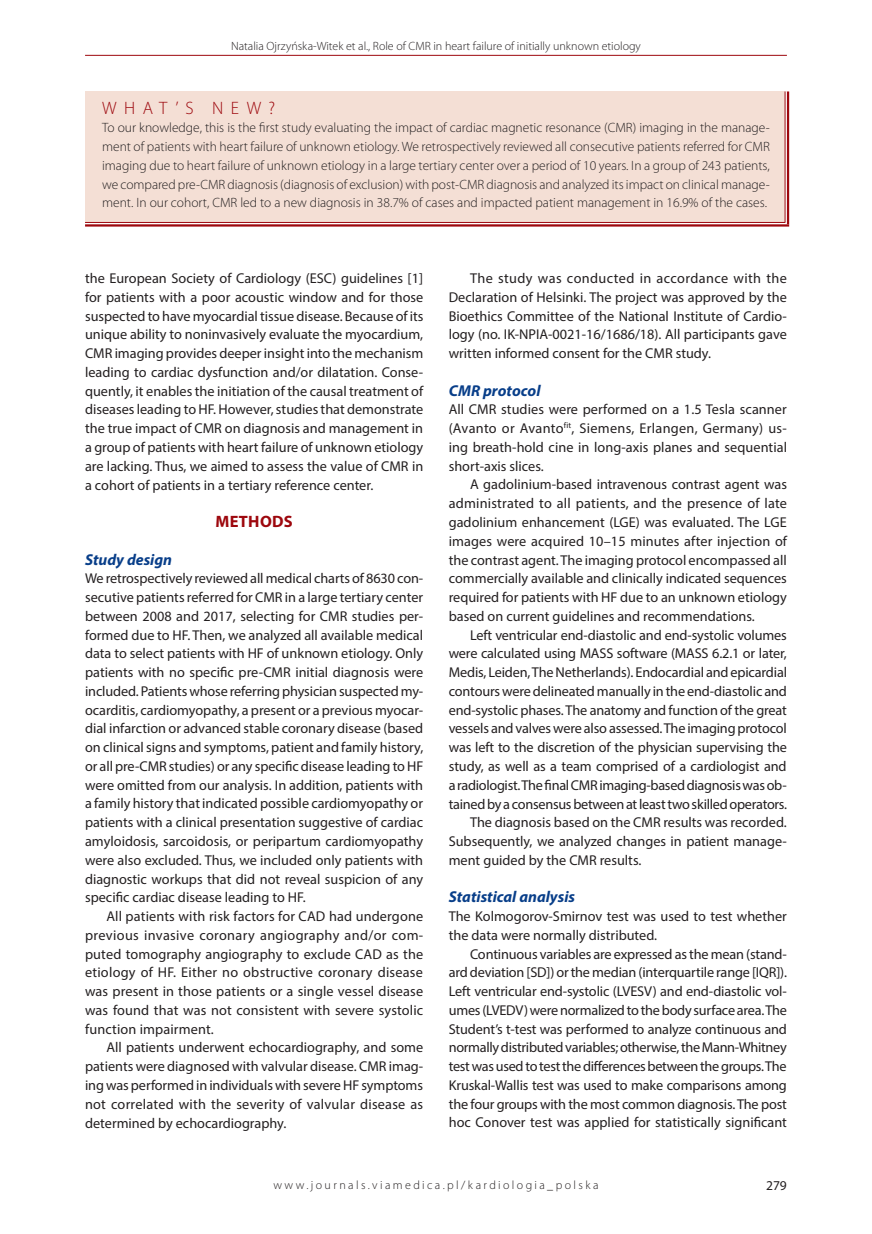
<style>
.page{position:relative;width:872px;height:1234px;background:#fff}
.page>*{position:absolute;margin:0;border:0;box-sizing:border-box;transform-origin:0 0}
.t1{font:300 18px "Myriad Pro";color:#9d070d}
.t2{font:700 16.5px "Myriad Pro";letter-spacing:.02em;color:#9d070d}
.t3{font:italic 700 15.75px "Myriad Pro";color:#083e89}
.t4{font:14.25px/18.8px "Myriad Pro";letter-spacing:-.005em;color:#231f20;text-align:justify}
.t5{font:300 13.5px/18.8px "Myriad Pro";color:#231f20;text-align:justify}
.t6{font:13.5px "Myriad Pro";color:#231f20}
.t7{font:300 12px "Myriad Pro";color:#231f20}
.t8{font:300 12px "Myriad Pro";letter-spacing:.2em;color:#231f20}
</style>
<div class="page">
<hr style="left:85px;top:55px;width:702px;height:1px;background:#9d070d">
<div style="left:85px;top:91px;width:702px;height:133px;background:#f4dfd5"></div>
<svg style="left:785px;top:91px;width:2px;height:131px"></svg>
<hr style="left:85px;top:222px;width:704px;height:4px;background:#fff">
<hr style="left:784px;top:91px;width:1px;height:131px;background:#9d070d">
<hr style="left:787px;top:91px;width:2px;height:133px;background:#9d070d">
<hr style="left:85px;top:222px;width:700px;height:1px;background:#9d070d">
<hr style="left:85px;top:224px;width:704px;height:2px;background:#9d070d">
<p class="t7" style="left:231px;top:40px;width:411px">Natalia Ojrzyńska-Witek et al., Role of CMR in heart failure of initially unknown etiology</p>
<p class="t1" style="left:102px;top:98px;width:174px">WHAT ’S NE W?</p>
<p class="t5" style="left:102px;top:119px;width:669px">To our knowledge, this is the first study evaluating the impact of cardiac magnetic resonance (CMR) imaging in the manage&shy;ment of patients with heart failure of unknown etiology. We retrospectively reviewed all consecutive patients referred for CMR imaging due to heart failure of unknown etiology in a large tertiary center over a period of 10 years. I n a group of 243 patients, we compared pre-CMR diagnosis (diagnosis of exclusion) with post-CMR diagnosis and analyzed its impact on clinical manage&shy;ment. I n our cohort, CMR led to a new diagnosis in 38.7% of cases and impacted patient management in 16.9% of the cases.</p>
<p class="t4" style="left:85px;top:268px;width:340px">the European Society of Cardiology (ESC) guidelines [1] for patients with a poor acoustic window and for those suspected to have myocardial tissue disease. Because of its unique ability to noninvasively evaluate the myocardium, CMR imaging provides deeper insight into the mechanism leading to cardiac dysfunction and/or dilatation. Conse&shy;quently, it enables the initiation of the causal treatment of diseases leading to HF. However, studies that demonstrate the true impact of CMR on diagnosis and management in a group of patients with heart failure of unknown etiology are lacking. Thus, we aimed to assess the value of CMR in a cohort of patients in a tertiary reference center.</p>
<p class="t2" style="left:215px;top:510px;width:79px">METHODS</p>
<p class="t3" style="left:85px;top:549px;width:89px">Study design</p>
<p class="t4" style="left:85px;top:568px;width:340px">We retrospectively reviewed all medical charts of 8630 con&shy;secutive patients referred for CMR in a large tertiary center between 2008 and 2017, selecting for CMR studies per&shy;formed due to HF. Then, we analyzed all available medical data to select patients with HF of unknown etiology. Only patients with no specific pre-CMR initial diagnosis were included. Patients whose referring physician suspected my&shy;ocarditis, cardiomyopathy, a present or a previous myocar&shy;dial infarction or advanced stable coronary disease (based on clinical signs and symptoms, patient and family history, or all pre-CMR studies) or any specific disease leading to HF were omitted from our analysis. In addition, patients with a family history that indicated possible cardiomyopathy or patients with a clinical presentation suggestive of cardiac amyloidosis, sarcoidosis, or peripartum cardiomyopathy were also excluded. Thus, we included only patients with diagnostic workups that did not reveal suspicion of any specific cardiac disease leading to HF.</p>
<p class="t4" style="left:85px;top:906px;width:340px;text-indent:21px">All patients with risk factors for CAD had undergone previous invasive coronary angiography and/or com&shy;puted tomography angiography to exclude CAD as the etiology of HF. Either no obstructive coronary disease was present in those patients or a single vessel disease was found that was not consistent with severe systolic function impairment.</p>
<p class="t4" style="left:85px;top:1037px;width:340px;text-indent:21px">All patients underwent echocardiography, and some patients were diagnosed with valvular disease. CMR imag&shy;ing was performed in individuals with severe HF symptoms not correlated with the severity of valvular disease as determined by echocardiography.</p>
<p class="t4" style="left:449px;top:269px;width:340px;text-indent:21px">The study was conducted in accordance with the Declaration of Helsinki. The project was approved by the Bioethics Committee of the National Institute of Cardio&shy;logy (no. IK-NPIA-0021-16/1686/18). All participants gave written informed consent for the CMR study.</p>
<p class="t3" style="left:449px;top:380px;width:93px">CMR protocol</p>
<p class="t4" style="left:449px;top:400px;width:340px">All CMR studies were performed on a 1.5 Tesla scanner (Avanto or Avanto<sup>fit</sup>, Siemens, Erlangen, Germany) us&shy;ing breath-hold cine in long-axis planes and sequential short-axis slices.</p>
<p class="t4" style="left:449px;top:475px;width:340px;text-indent:21px">A gadolinium-based intravenous contrast agent was administrated to all patients, and the presence of late gadolinium enhancement (LGE) was evaluated. The LGE images were acquired 10–15 minutes after injection of the contrast agent. The imaging protocol encompassed all commercially available and clinically indicated sequences required for patients with HF due to an unknown etiology based on current guidelines and recommendations.</p>
<p class="t4" style="left:470px;top:625px;width:318px">Left ventricular end-diastolic and end-systolic volumes</p>
<p class="t4" style="left:449px;top:644px;width:340px">were calculated using MASS software (MASS 6.2.1 or later,</p>
<p class="t4" style="left:449px;top:662px;width:340px">Medis, Leiden, The Netherlands). Endocardial and epicardial</p>
<p class="t4" style="left:449px;top:681px;width:339px">contours were delineated manually in the end-diastolic and</p>
<p class="t4" style="left:449px;top:700px;width:340px">end-systolic phases. The anatomy and function of the great</p>
<p class="t4" style="left:449px;top:719px;width:340px">vessels and valves were also assessed. The imaging protocol</p>
<p class="t4" style="left:449px;top:737px;width:340px">was left to the discretion of the physician supervising the</p>
<p class="t4" style="left:449px;top:756px;width:339px">study, as well as a team comprised of a cardiologist and</p>
<p class="t4" style="left:449px;top:775px;width:340px">a radiologist. The final CMR imaging-based diagnosis was ob-</p>
<p class="t4" style="left:449px;top:794px;width:340px">tained by a consensus between at least two skilled operators.</p>
<p class="t4" style="left:470px;top:812px;width:318px">The diagnosis based on the CMR results was recorded.</p>
<p class="t4" style="left:449px;top:831px;width:340px">Subsequently, we analyzed changes in patient manage-</p>
<p class="t4" style="left:449px;top:850px;width:194px">ment guided by the CMR results.</p>
<p class="t3" style="left:449px;top:886px;width:128px">Statistical analysis</p>
<p class="t4" style="left:449px;top:906px;width:340px">The Kolmogorov-Smirnov test was used to test whether the data were normally distributed.</p>
<p class="t4" style="left:449px;top:943px;width:340px;text-indent:21px">Continuous variables are expressed as the mean (stand&shy;ard deviation [SD]) or the median (interquartile range [IQR]).<br>Left ventricular end-systolic (LVESV) and end-diastolic vol&shy;umes (LVEDV) were normalized to the body surface area. The Student’s t-test was performed to analyze continuous and normally distributed variables; otherwise, the Mann-Whitney test was used to test the differences between the groups. The Kruskal-Wallis test was used to make comparisons among the four groups with the most common diagnosis. The post hoc Conover test was applied for statistically significant</p>
<p class="t8" style="left:273px;top:1177px;width:327px">www.journals.viamedica.pl/kardiologia_polska</p>
<p class="t6" style="left:766px;top:1176px;width:22px">279</p>
</div>
